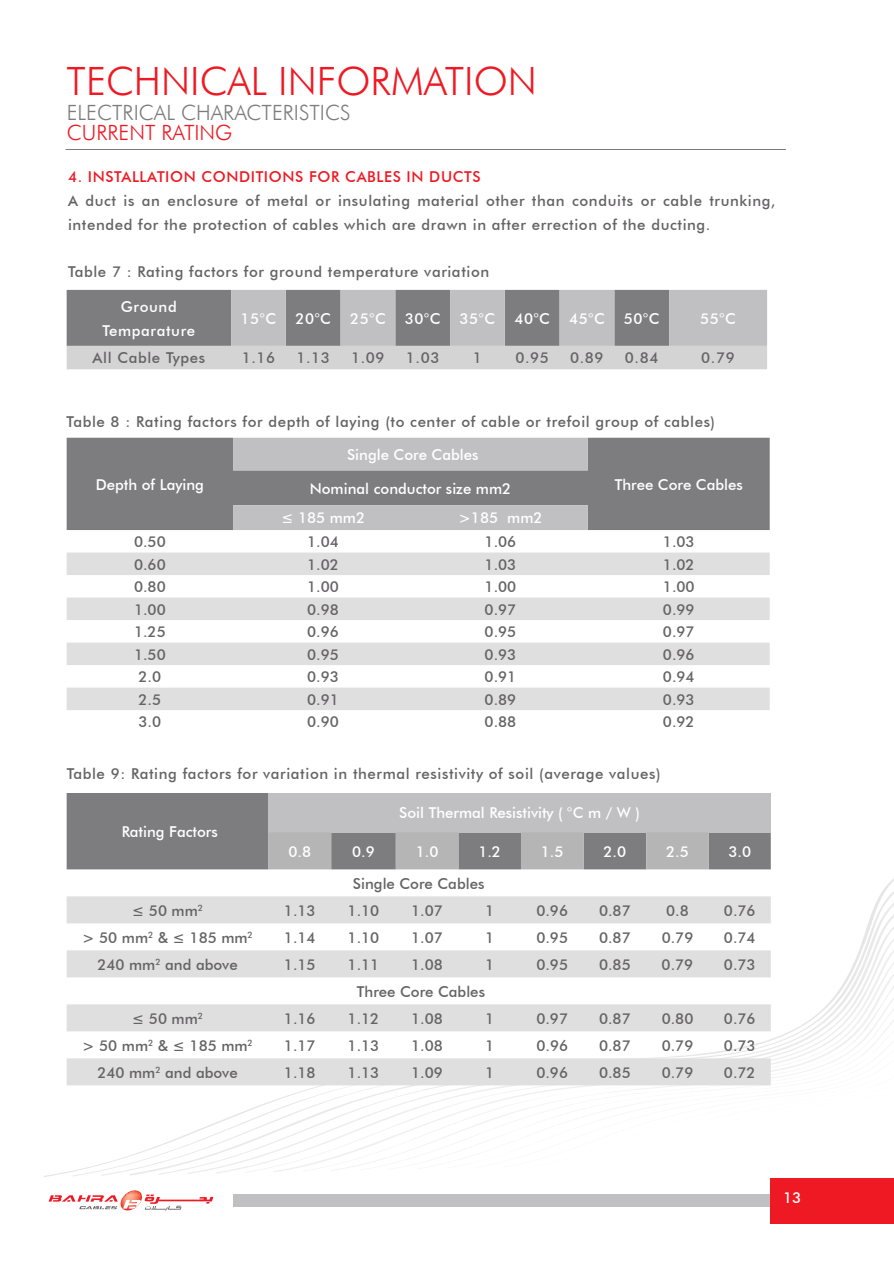
<style>
.page{position:relative;width:894px;height:1265px;background:#fff}
.page>*{position:absolute;margin:0;border:0;box-sizing:border-box;transform-origin:0 0}
.t1{font:300 39px "Futura BT";color:#ef1923}
.t2{font:300 21px "Futura BT";color:#7d7c7e}
.t3{font:300 21px "Futura BT";color:#ef1923}
.t4{font:500 15px/24px "Futura BT";letter-spacing:.04em;color:#656365}
.t5{font:500 15px "Futura BT";color:#fff}
.t6{font:500 15px "Futura BT";color:#656365}
.t7{font:500 15px "Futura BT";letter-spacing:.04em;color:#ef1923}
.t8{font:500 15px/24px "Futura BT";letter-spacing:.04em;color:#fff;text-align:center}
</style>
<div class="page">
<svg style="left:273px;top:960px;width:621px;height:212px"></svg>
<svg style="left:302px;top:972px;width:592px;height:199px"></svg>
<svg style="left:331px;top:983px;width:563px;height:187px"></svg>
<svg style="left:359px;top:995px;width:535px;height:174px"></svg>
<svg style="left:388px;top:1006px;width:506px;height:163px"></svg>
<svg style="left:417px;top:1017px;width:477px;height:151px"></svg>
<svg style="left:446px;top:1029px;width:448px;height:139px"></svg>
<svg style="left:474px;top:1039px;width:420px;height:128px"></svg>
<svg style="left:503px;top:1050px;width:391px;height:117px"></svg>
<svg style="left:532px;top:1061px;width:362px;height:105px"></svg>
<div style="left:233px;top:1194px;width:595px;height:13px;background:#c0bfc1"></div>
<div style="left:770px;top:1177px;width:124px;height:46px;background:#ef1923"></div>
<hr style="left:158px;top:1199px;width:53px;height:2px;background:#ef1923">
<svg style="left:199px;top:1196px;width:14px;height:7px"></svg>
<svg style="left:49px;top:1190px;width:132px;height:20px"></svg>
<hr style="left:66px;top:149px;width:719px;height:1px;background:#7d7c7e">
<svg style="left:67px;top:290px;width:700px;height:79px;background:#acabad"></svg>
<div style="left:67px;top:437px;width:702px;height:93px;background:#7d7c7e"></div>
<svg style="left:233px;top:437px;width:355px;height:93px;background:#a7a6a8"></svg>
<svg style="left:67px;top:552px;width:702px;height:158px;fill:#e0dfdf"></svg>
<div style="left:67px;top:793px;width:703px;height:76px;background:#7d7c7e"></div>
<div style="left:268px;top:793px;width:502px;height:39px;background:#c0bfc1"></div>
<svg style="left:268px;top:832px;width:440px;height:37px;background:#9d9d9e"></svg>
<svg style="left:67px;top:896px;width:703px;height:189px;fill:#e0dfdf"></svg>
<h1 class="t1" style="left:67px;top:57px;width:472px">TECHNICAL INFORMATION</h1>
<h2 class="t2" style="left:67px;top:99px;width:285px">ELECTRICAL CHARACTERISTICS</h2>
<h2 class="t3" style="left:67px;top:120px;width:167px">CURRENT RATING</h2>
<p class="t7" style="left:68px;top:168px;width:414px">4. INSTALLATION CONDITIONS FOR CABLES IN DUCTS</p>
<p class="t4" style="left:68px;top:189px;width:709px">A duct is an enclosure of metal or insulating material other than conduits or cable trunking, intended for the protection of cables which are drawn in after errection of the ducting.</p>
<p class="t4" style="left:68px;top:260px;width:423px">Table 7 : Rating factors for ground temperature variation</p>
<p class="t8" style="left:103px;top:294px;width:94px">Ground<br>Temparature</p>
<p class="t5" style="left:241px;top:309px;width:37px">15°C</p>
<p class="t5" style="left:295px;top:309px;width:37px">20°C</p>
<p class="t5" style="left:350px;top:309px;width:37px">25°C</p>
<p class="t5" style="left:405px;top:309px;width:37px">30°C</p>
<p class="t5" style="left:459px;top:309px;width:37px">35°C</p>
<p class="t5" style="left:514px;top:309px;width:37px">40°C</p>
<p class="t5" style="left:569px;top:309px;width:37px">45°C</p>
<p class="t5" style="left:624px;top:309px;width:37px">50°C</p>
<p class="t5" style="left:700px;top:309px;width:37px">55°C</p>
<p class="t4" style="left:93px;top:346px;width:114px">All Cable Types</p>
<p class="t4" style="left:242px;top:346px;width:35px">1.16</p>
<p class="t4" style="left:296px;top:346px;width:35px">1.13</p>
<p class="t4" style="left:351px;top:346px;width:35px">1.09</p>
<p class="t4" style="left:406px;top:346px;width:35px">1.03</p>
<p class="t4" style="left:473px;top:346px;width:11px">1</p>
<p class="t4" style="left:515px;top:346px;width:35px">0.95</p>
<p class="t4" style="left:570px;top:346px;width:35px">0.89</p>
<p class="t4" style="left:625px;top:346px;width:35px">0.84</p>
<p class="t4" style="left:701px;top:346px;width:35px">0.79</p>
<p class="t4" style="left:67px;top:409px;width:650px">Table 8 : Rating factors for depth of laying (to center of cable or trefoil group of cables)</p>
<p class="t5" style="left:96px;top:475px;width:110px">Depth of Laying</p>
<p class="t5" style="left:347px;top:445px;width:133px">Single Core Cables</p>
<p class="t5" style="left:310px;top:479px;width:203px">Nominal conductor size mm2</p>
<p class="t5" style="left:614px;top:475px;width:130px">Three Core Cables</p>
<p class="t5" style="left:281px;top:509px;width:86px">≤ 185 mm2</p>
<p class="t5" style="left:458px;top:509px;width:86px">&gt;185 mm2</p>
<p class="t4" style="left:134px;top:529px;width:33px">0.50</p>
<p class="t4" style="left:307px;top:529px;width:33px">1.04</p>
<p class="t4" style="left:484px;top:529px;width:33px">1.06</p>
<p class="t4" style="left:663px;top:529px;width:33px">1.03</p>
<p class="t4" style="left:134px;top:552px;width:33px">0.60</p>
<p class="t4" style="left:307px;top:552px;width:33px">1.02</p>
<p class="t4" style="left:484px;top:552px;width:33px">1.03</p>
<p class="t4" style="left:663px;top:552px;width:33px">1.02</p>
<p class="t4" style="left:134px;top:574px;width:33px">0.80</p>
<p class="t4" style="left:307px;top:574px;width:33px">1.00</p>
<p class="t4" style="left:484px;top:574px;width:33px">1.00</p>
<p class="t4" style="left:663px;top:574px;width:33px">1.00</p>
<p class="t4" style="left:134px;top:597px;width:33px">1.00</p>
<p class="t4" style="left:307px;top:597px;width:33px">0.98</p>
<p class="t4" style="left:484px;top:597px;width:33px">0.97</p>
<p class="t4" style="left:663px;top:597px;width:33px">0.99</p>
<p class="t4" style="left:134px;top:619px;width:33px">1.25</p>
<p class="t4" style="left:307px;top:619px;width:33px">0.96</p>
<p class="t4" style="left:484px;top:619px;width:33px">0.95</p>
<p class="t4" style="left:663px;top:619px;width:33px">0.97</p>
<p class="t4" style="left:134px;top:642px;width:33px">1.50</p>
<p class="t4" style="left:307px;top:642px;width:33px">0.95</p>
<p class="t4" style="left:484px;top:642px;width:33px">0.93</p>
<p class="t4" style="left:663px;top:642px;width:33px">0.96</p>
<p class="t4" style="left:138px;top:664px;width:24px">2.0</p>
<p class="t4" style="left:307px;top:664px;width:33px">0.93</p>
<p class="t4" style="left:484px;top:664px;width:33px">0.91</p>
<p class="t4" style="left:663px;top:664px;width:33px">0.94</p>
<p class="t4" style="left:138px;top:687px;width:24px">2.5</p>
<p class="t4" style="left:307px;top:687px;width:33px">0.91</p>
<p class="t4" style="left:484px;top:687px;width:33px">0.89</p>
<p class="t4" style="left:663px;top:687px;width:33px">0.93</p>
<p class="t4" style="left:138px;top:709px;width:24px">3.0</p>
<p class="t4" style="left:307px;top:709px;width:33px">0.90</p>
<p class="t4" style="left:484px;top:709px;width:33px">0.88</p>
<p class="t4" style="left:663px;top:709px;width:33px">0.92</p>
<p class="t4" style="left:67px;top:761px;width:595px">Table 9: Rating factors for variation in thermal resistivity of soil (average values)</p>
<p class="t5" style="left:122px;top:822px;width:98px">Rating Factors</p>
<p class="t5" style="left:399px;top:803px;width:242px">Soil Thermal Resistivity ( °C m / W )</p>
<p class="t5" style="left:288px;top:842px;width:24px">0.8</p>
<p class="t5" style="left:352px;top:842px;width:24px">0.9</p>
<p class="t5" style="left:416px;top:842px;width:24px">1.0</p>
<p class="t5" style="left:478px;top:842px;width:24px">1.2</p>
<p class="t5" style="left:541px;top:842px;width:24px">1.5</p>
<p class="t5" style="left:603px;top:842px;width:24px">2.0</p>
<p class="t5" style="left:666px;top:842px;width:24px">2.5</p>
<p class="t5" style="left:728px;top:842px;width:24px">3.0</p>
<p class="t6" style="left:353px;top:874px;width:133px">Single Core Cables</p>
<p class="t4" style="left:132px;top:898px;width:73px">≤ 50 mm<sup>2</sup></p>
<p class="t4" style="left:284px;top:898px;width:33px">1.13</p>
<p class="t4" style="left:347px;top:898px;width:33px">1.10</p>
<p class="t4" style="left:411px;top:898px;width:33px">1.07</p>
<p class="t4" style="left:485px;top:898px;width:11px">1</p>
<p class="t4" style="left:536px;top:898px;width:33px">0.96</p>
<p class="t4" style="left:599px;top:898px;width:33px">0.87</p>
<p class="t4" style="left:666px;top:898px;width:24px">0.8</p>
<p class="t4" style="left:724px;top:898px;width:33px">0.76</p>
<p class="t4" style="left:82px;top:925px;width:172px">&gt; 50 mm<sup>2</sup> &amp; ≤ 185 mm<sup>2</sup></p>
<p class="t4" style="left:284px;top:925px;width:33px">1.14</p>
<p class="t4" style="left:347px;top:925px;width:33px">1.10</p>
<p class="t4" style="left:411px;top:925px;width:33px">1.07</p>
<p class="t4" style="left:485px;top:925px;width:11px">1</p>
<p class="t4" style="left:536px;top:925px;width:33px">0.95</p>
<p class="t4" style="left:599px;top:925px;width:33px">0.87</p>
<p class="t4" style="left:661px;top:925px;width:33px">0.79</p>
<p class="t4" style="left:724px;top:925px;width:33px">0.74</p>
<p class="t6" style="left:97px;top:955px;width:142px">240 mm<sup>2</sup> and above</p>
<p class="t4" style="left:284px;top:952px;width:33px">1.15</p>
<p class="t4" style="left:347px;top:952px;width:33px">1.11</p>
<p class="t4" style="left:411px;top:952px;width:33px">1.08</p>
<p class="t4" style="left:485px;top:952px;width:11px">1</p>
<p class="t4" style="left:536px;top:952px;width:33px">0.95</p>
<p class="t4" style="left:599px;top:952px;width:33px">0.85</p>
<p class="t4" style="left:661px;top:952px;width:33px">0.79</p>
<p class="t4" style="left:724px;top:952px;width:33px">0.73</p>
<p class="t6" style="left:357px;top:982px;width:130px">Three Core Cables</p>
<p class="t4" style="left:132px;top:1006px;width:73px">≤ 50 mm<sup>2</sup></p>
<p class="t4" style="left:284px;top:1006px;width:33px">1.16</p>
<p class="t4" style="left:347px;top:1006px;width:33px">1.12</p>
<p class="t4" style="left:411px;top:1006px;width:33px">1.08</p>
<p class="t4" style="left:485px;top:1006px;width:11px">1</p>
<p class="t4" style="left:536px;top:1006px;width:33px">0.97</p>
<p class="t4" style="left:599px;top:1006px;width:33px">0.87</p>
<p class="t4" style="left:661px;top:1006px;width:33px">0.80</p>
<p class="t4" style="left:724px;top:1006px;width:33px">0.76</p>
<p class="t4" style="left:82px;top:1032px;width:172px">&gt; 50 mm<sup>2</sup> &amp; ≤ 185 mm<sup>2</sup></p>
<p class="t4" style="left:284px;top:1032px;width:33px">1.17</p>
<p class="t4" style="left:347px;top:1032px;width:33px">1.13</p>
<p class="t4" style="left:411px;top:1032px;width:33px">1.08</p>
<p class="t4" style="left:485px;top:1032px;width:11px">1</p>
<p class="t4" style="left:536px;top:1032px;width:33px">0.96</p>
<p class="t4" style="left:599px;top:1032px;width:33px">0.87</p>
<p class="t4" style="left:661px;top:1032px;width:33px">0.79</p>
<p class="t4" style="left:724px;top:1032px;width:33px">0.73</p>
<p class="t6" style="left:97px;top:1062px;width:142px">240 mm<sup>2</sup> and above</p>
<p class="t4" style="left:284px;top:1059px;width:33px">1.18</p>
<p class="t4" style="left:347px;top:1059px;width:33px">1.13</p>
<p class="t4" style="left:411px;top:1059px;width:33px">1.09</p>
<p class="t4" style="left:485px;top:1059px;width:11px">1</p>
<p class="t4" style="left:536px;top:1059px;width:33px">0.96</p>
<p class="t4" style="left:599px;top:1059px;width:33px">0.85</p>
<p class="t4" style="left:661px;top:1059px;width:33px">0.79</p>
<p class="t4" style="left:724px;top:1059px;width:33px">0.72</p>
<p class="t5" style="left:783px;top:1188px;width:20px">13</p>
</div>
